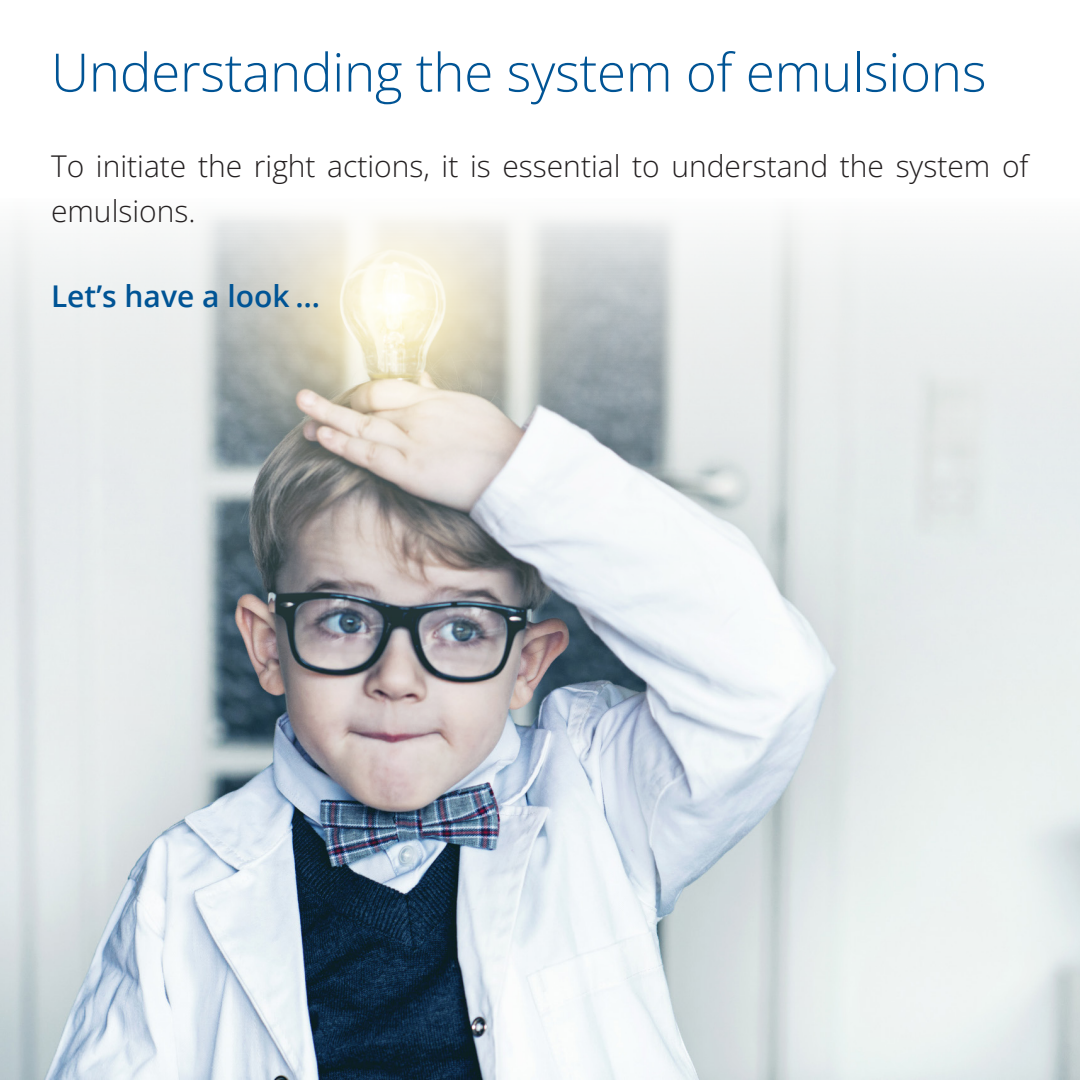
<style>
.page{position:relative;width:1080px;height:1080px;background:#fff}
.page>*{position:absolute;margin:0;border:0;box-sizing:border-box;transform-origin:0 0}
.Lauftext{font:53px "Open Sans";letter-spacing:-.005em;color:#005495}
.Lauftext-2{font:30px/45px "Open Sans";color:#231f20}
.Lauftext-3{font:600 30px "Open Sans";color:#005495}
</style>
<div class="page">
<img style="left:0;top:214px;width:1080px;height:866px">
<p class="Lauftext" style="left:51px;top:36px;width:937px">Understanding the system of emulsions</p>
<p class="Lauftext-2" style="left:51px;top:142px;width:979px">To initiate the right actions, it is essential to understand the system of emulsions.</p>
<p class="Lauftext-3" style="left:51px;top:275px;width:271px">Let’s have a look …</p>
</div>
